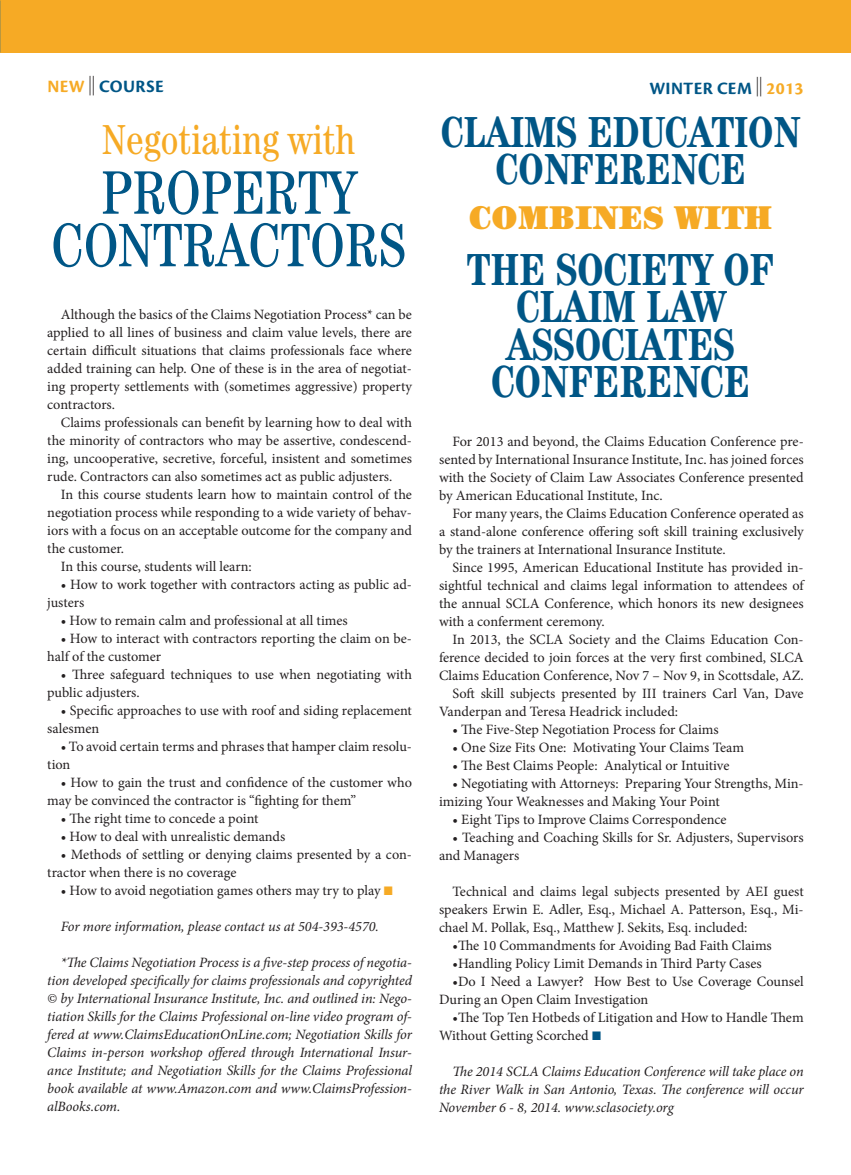
<style>
.page{position:relative;width:851px;height:1175px;background:#fff}
.page>*{position:absolute;margin:0;border:0;box-sizing:border-box;transform-origin:0 0}
.t1{font:condensed 61.5px/52.5px "Century Std";color:#005686;text-align:center;scale:.95 1}
.t2{font:700 condensed 45px/37.5px "Century";color:#005686;text-align:center;scale:.95 1}
.t3{font:700 condensed 43.5px/37.5px "Century";color:#005686;text-align:center;scale:.95 1}
.t4{font:condensed 42px "Century Std";color:#f6aa25;scale:.95 1}
.t5{font:900 33px "Century";color:#f6aa25;scale:.95 1}
.t6{font:700 18px "Cronos Pro";letter-spacing:.02em;color:#005686}
.t7{font:14.25px/18px "Minion Pro";letter-spacing:-.005em;color:#231f20}
.t8{font:italic 14.25px/18px "Minion Pro";letter-spacing:-.005em;color:#231f20;text-align:justify}
.s1{color:#f6aa25}
.s2{font-family:"European Pi Two";font-weight:400;color:#231f20}
.s3{font-family:"European Pi Three";color:#f6aa25}
.s4{font-family:"European Pi Three";color:#005686}
</style>
<div class="page">
<div style="left:0;top:0;width:850px;height:53px;background:#f6aa25"></div>
<p class="t6" style="left:47px;top:76px;width:118px"><span class="s1">NEW</span> <span class="s2">,</span> COURSE</p>
<h3 class="t4" style="left:102px;top:115px;width:267px">NEGOTIATING WITH</h3>
<h1 class="t1" style="left:51px;top:166px;width:375px">PROPERTY<br>CONTRACTORS</h1>
<p class="t7" style="left:47px;top:305px;width:366px;text-align:justify;text-indent:13px">Although the basics of the Claims Negotiation Process* can be applied to all lines of business and claim value levels, there are certain difficult situations that claims professionals face where added training can help. One of these is in the area of negotiat&shy;ing property settlements with (sometimes aggressive) property contractors.</p>
<p class="t7" style="left:47px;top:413px;width:366px;text-align:justify;text-indent:13px">Claims professionals can benefit by learning how to deal with the minority of contractors who may be assertive, condescend&shy;ing, uncooperative, secretive, forceful, insistent and sometimes rude. Contractors can also sometimes act as public adjusters.</p>
<p class="t7" style="left:61px;top:485px;width:353px">In this course students learn how to maintain control of the</p>
<p class="t7" style="left:47px;top:503px;width:366px">negotiation process while responding to a wide variety of behav-</p>
<p class="t7" style="left:47px;top:521px;width:366px">iors with a focus on an acceptable outcome for the company and</p>
<p class="t7" style="left:47px;top:539px;width:78px">the customer.</p>
<p class="t7" style="left:61px;top:557px;width:192px">In this course, students will learn:</p>
<p class="t7" style="left:47px;top:575px;width:366px;text-indent:13px">• How to work together with contractors acting as public ad&shy;justers</p>
<p class="t7" style="left:61px;top:611px;width:288px">• How to remain calm and professional at all times</p>
<p class="t7" style="left:47px;top:629px;width:366px;text-indent:13px">• How to interact with contractors reporting the claim on be&shy;half of the customer</p>
<p class="t7" style="left:47px;top:665px;width:366px;text-indent:13px">• Three safeguard techniques to use when negotiating with public adjusters.</p>
<p class="t7" style="left:47px;top:701px;width:366px;text-indent:13px">• Specific approaches to use with roof and siding replacement salesmen</p>
<p class="t7" style="left:47px;top:737px;width:366px;text-indent:13px">• To avoid certain terms and phrases that hamper claim resolu&shy;tion</p>
<p class="t7" style="left:47px;top:773px;width:366px;text-indent:13px">• How to gain the trust and confidence of the customer who may be convinced the contractor is “fighting for them”</p>
<p class="t7" style="left:61px;top:809px;width:199px">• The right time to concede a point</p>
<p class="t7" style="left:61px;top:827px;width:226px">• How to deal with unrealistic demands</p>
<p class="t7" style="left:47px;top:845px;width:366px;text-indent:13px">• Methods of settling or denying claims presented by a con&shy;tractor when there is no coverage</p>
<p class="t7" style="left:61px;top:881px;width:334px">• How to avoid negotiation games others may try to play <span class="s3">K</span></p>
<p class="t8" style="left:61px;top:917px;width:320px">For more information, please contact us at 504-393-4570.</p>
<p class="t8" style="left:47px;top:953px;width:366px;text-indent:13px">*The Claims Negotiation Process is a five-step process of negotia&shy;tion developed specifically for claims professionals and copyrighted © by International Insurance Institute, Inc. and outlined in: Nego&shy;tiation Skills for the Claims Professional on-line video program of&shy;fered at www.ClaimsEducationOnLine.com; Negotiation Skills for Claims in-person workshop offered through International Insur&shy;ance Institute; and Negotiation Skills for the Claims Professional book available at www.Amazon.com and www.ClaimsProfession&shy;alBooks.com.</p>
<p class="t6" style="left:649px;top:78px;width:156px">WINTER CEM <span class="s2">,</span> <span class="s1">2013</span></p>
<h3 class="t3" style="left:441px;top:112px;width:380px">CLAIMS EDUCATION<br>CONFERENCE</h3>
<h3 class="t5" style="left:469px;top:198px;width:320px">COMBINES WITH</h3>
<h2 class="t2" style="left:467px;top:250px;width:325px">THE SOCIETY OF<br>CLAIM LAW<br>ASSOCIATES<br>CONFERENCE</h2>
<p class="t7" style="left:439px;top:432px;width:366px;text-align:justify;text-indent:13px">For 2013 and beyond, the Claims Education Conference pre&shy;sented by International Insurance Institute, Inc. has joined forces with the Society of Claim Law Associates Conference presented by American Educational Institute, Inc.</p>
<p class="t7" style="left:439px;top:504px;width:366px;text-align:justify;text-indent:13px">For many years, the Claims Education Conference operated as a stand-alone conference offering soft skill training exclusively by the trainers at International Insurance Institute.</p>
<p class="t7" style="left:439px;top:558px;width:366px;text-align:justify;text-indent:13px">Since 1995, American Educational Institute has provided in&shy;sightful technical and claims legal information to attendees of the annual SCLA Conference, which honors its new designees with a conferment ceremony.</p>
<p class="t7" style="left:452px;top:630px;width:353px">In 2013, the SCLA Society and the Claims Education Con-</p>
<p class="t7" style="left:439px;top:648px;width:366px">ference decided to join forces at the very first combined, SLCA</p>
<p class="t7" style="left:439px;top:666px;width:366px">Claims Education Conference, Nov 7 – Nov 9, in Scottsdale, AZ.</p>
<p class="t7" style="left:452px;top:684px;width:353px">Soft skill subjects presented by III trainers Carl Van, Dave</p>
<p class="t7" style="left:439px;top:702px;width:241px">Vanderpan and Teresa Headrick included:</p>
<p class="t7" style="left:452px;top:720px;width:268px">• The Five-Step Negotiation Process for Claims</p>
<p class="t7" style="left:452px;top:738px;width:293px">• One Size Fits One: Motivating Your Claims Team</p>
<p class="t7" style="left:452px;top:756px;width:278px">• The Best Claims People: Analytical or Intuitive</p>
<p class="t7" style="left:439px;top:774px;width:366px;text-indent:13px">• Negotiating with Attorneys: Preparing Your Strengths, Min&shy;imizing Your Weaknesses and Making Your Point</p>
<p class="t7" style="left:452px;top:810px;width:276px">• Eight Tips to Improve Claims Correspondence</p>
<p class="t7" style="left:439px;top:828px;width:366px;text-indent:13px">• Teaching and Coaching Skills for Sr. Adjusters, Supervisors and Managers</p>
<p class="t7" style="left:439px;top:882px;width:366px;text-align:justify;text-indent:13px">Technical and claims legal subjects presented by AEI guest speakers Erwin E. Adler, Esq., Michael A. Patterson, Esq., Mi&shy;chael M. Pollak, Esq., Matthew J. Sekits, Esq. included:</p>
<p class="t7" style="left:452px;top:936px;width:321px">•The 10 Commandments for Avoiding Bad Faith Claims</p>
<p class="t7" style="left:452px;top:954px;width:310px">•Handling Policy Limit Demands in Third Party Cases</p>
<p class="t7" style="left:439px;top:972px;width:366px;text-indent:13px">•Do I Need a Lawyer? How Best to Use Coverage Counsel<br>During an Open Claim Investigation</p>
<p class="t7" style="left:439px;top:1008px;width:366px;text-indent:13px">•The Top Ten Hotbeds of Litigation and How to Handle Them<br>Without Getting Scorched <span class="s4">K</span></p>
<p class="t8" style="left:439px;top:1062px;width:366px;text-indent:13px">The 2014 SCLA Claims Education Conference will take place on the River Walk in San Antonio, Texas. The conference will occur November 6 - 8, 2014. www.sclasociety.org</p>
</div>
